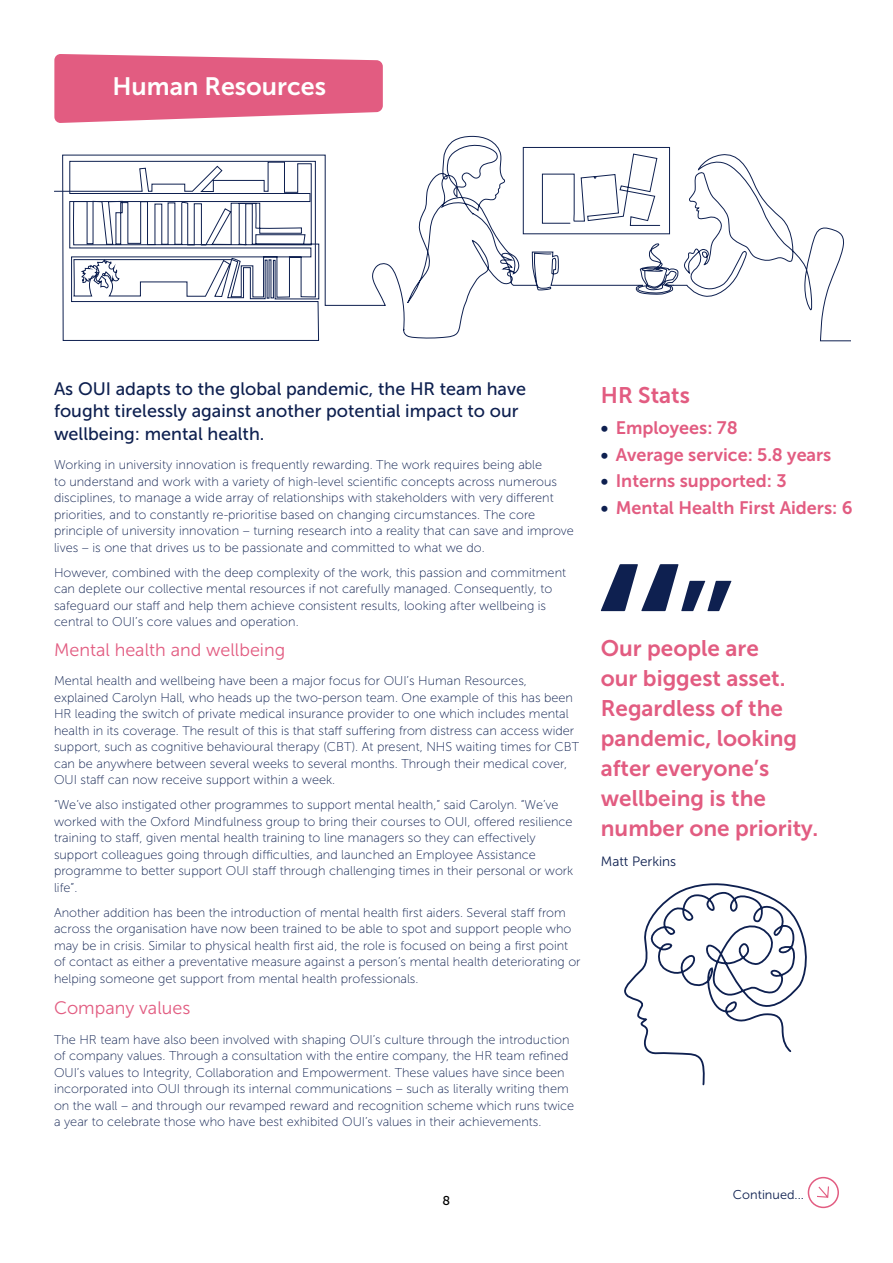
<style>
.page{position:relative;width:893px;height:1263px;background:#fff}
.page>*{position:absolute;margin:0;border:0;box-sizing:border-box;transform-origin:0 0}
.t1{font:25.05px "Museo Sans 700";color:#fff}
.t2{font:22.5px/30px "Museo Sans 700";color:#e25c81}
.t3{font:18px/22.5px "Museo Sans 500";color:#0e2050}
.t4{font:18px "Museo Sans 700";color:#e25c81}
.t5{font:18px "Museo Sans 300";color:#e25c81}
.t6{font:13.5px "Museo Sans 300";color:#0e2050}
.t7{font:12.75px/16.5px "Museo Sans 100";color:#0e2050}
.t8{font:12.75px "Museo Sans 300";color:#0e2050}
.t9{font:12.75px "Museo Sans 500";color:#000}
.s1{color:#0e2050}
</style>
<div class="page">
<div style="left:523px;top:147px;width:147px;height:87px;border:1px solid #0e2050"></div>
<svg style="left:62px;top:136px;width:476px;height:205px"></svg>
<svg style="left:532px;top:153px;width:318px;height:188px"></svg>
<svg style="left:54px;top:162px;width:265px;height:138px"></svg>
<svg style="left:54px;top:54px;width:329px;height:69px;background:#e57091"></svg>
<svg style="left:817px;top:1186px;width:12px;height:12px"></svg>
<div style="left:808px;top:1177px;width:31px;height:31px;border:2px solid #e25c81;border-radius:50%"></div>
<svg style="left:601px;top:564px;width:130px;height:47px"></svg>
<svg style="left:624px;top:883px;width:183px;height:203px"></svg>
<h1 class="t1" style="left:112px;top:72px;width:215px">Human Resources</h1>
<h3 class="t3" style="left:54px;top:377px;width:474px">As OUI adapts to the global pandemic, the HR team have fought tirelessly against another potential impact to our wellbeing: mental health.</h3>
<p class="t7" style="left:54px;top:457px;width:521px">Working in university innovation is frequently rewarding. The work requires being able<br>to understand and work with a variety of high-level scientific concepts across numerous disciplines, to manage a wide array of relationships with stakeholders with very different priorities, and to constantly re-prioritise based on changing circumstances. The core principle of university innovation – turning research into a reality that can save and improve lives – is one that drives us to be passionate and committed to what we do.</p>
<p class="t7" style="left:54px;top:564px;width:514px">However, combined with the deep complexity of the work, this passion and commitment can deplete our collective mental resources if not carefully managed. Consequently, to safeguard our staff and help them achieve consistent results, looking after wellbeing is central to OUI’s core values and operation.</p>
<h3 class="t5" style="left:54px;top:640px;width:233px">Mental health and wellbeing</h3>
<p class="t7" style="left:54px;top:673px;width:527px">Mental health and wellbeing have been a major focus for OUI’s Human Resources, explained Carolyn Hall, who heads up the two-person team. One example of this has been HR leading the switch of private medical insurance provider to one which includes mental health in its coverage. The result of this is that staff suffering from distress can access wider support, such as cognitive behavioural therapy (CBT). At present, NHS waiting times for CBT can be anywhere between several weeks to several months. Through their medical cover, OUI staff can now receive support within a week.</p>
<p class="t7" style="left:54px;top:797px;width:521px">“We’ve also instigated other programmes to support mental health,” said Carolyn. “We’ve worked with the Oxford Mindfulness group to bring their courses to OUI, offered resilience training to staff, given mental health training to line managers so they can effectively support colleagues going through difficulties, and launched an Employee Assistance programme to better support OUI staff through challenging times in their personal or work life”.</p>
<p class="t7" style="left:54px;top:904px;width:528px">Another addition has been the introduction of mental health first aiders. Several staff from across the organisation have now been trained to be able to spot and support people who may be in crisis. Similar to physical health first aid, the role is focused on being a first point of contact as either a preventative measure against a person’s mental health deteriorating or helping someone get support from mental health professionals.</p>
<h3 class="t5" style="left:54px;top:998px;width:138px">Company values</h3>
<p class="t7" style="left:54px;top:1031px;width:522px">The HR team have also been involved with shaping OUI’s culture through the introduction of company values. Through a consultation with the entire company, the HR team refined OUI’s values to Integrity, Collaboration and Empowerment. These values have since been incorporated into OUI through its internal communications – such as literally writing them on the wall – and through our revamped reward and recognition scheme which runs twice a year to celebrate those who have best exhibited OUI’s values in their achievements.</p>
<h2 class="t2" style="left:601px;top:380px;width:90px">HR Stats</h2>
<h3 class="t4" style="left:601px;top:418px;width:138px"><span class="s1">•</span> Employees: 78</h3>
<h3 class="t4" style="left:601px;top:444px;width:232px"><span class="s1">•</span> Average service: 5.8 years</h3>
<h3 class="t4" style="left:601px;top:471px;width:187px"><span class="s1">•</span> Interns supported: 3</h3>
<h3 class="t4" style="left:601px;top:498px;width:253px"><span class="s1">•</span> Mental Health First Aiders: 6</h3>
<h2 class="t2" style="left:601px;top:633px;width:219px">Our people are<br>our biggest asset.<br>Regardless of the pandemic, looking after everyone’s wellbeing is the number one priority.</h2>
<p class="t6" style="left:601px;top:854px;width:77px">Matt Perkins</p>
<p class="t9" style="left:443px;top:1193px;width:9px">8</p>
<p class="t8" style="left:733px;top:1188px;width:73px">Continued...</p>
</div>
